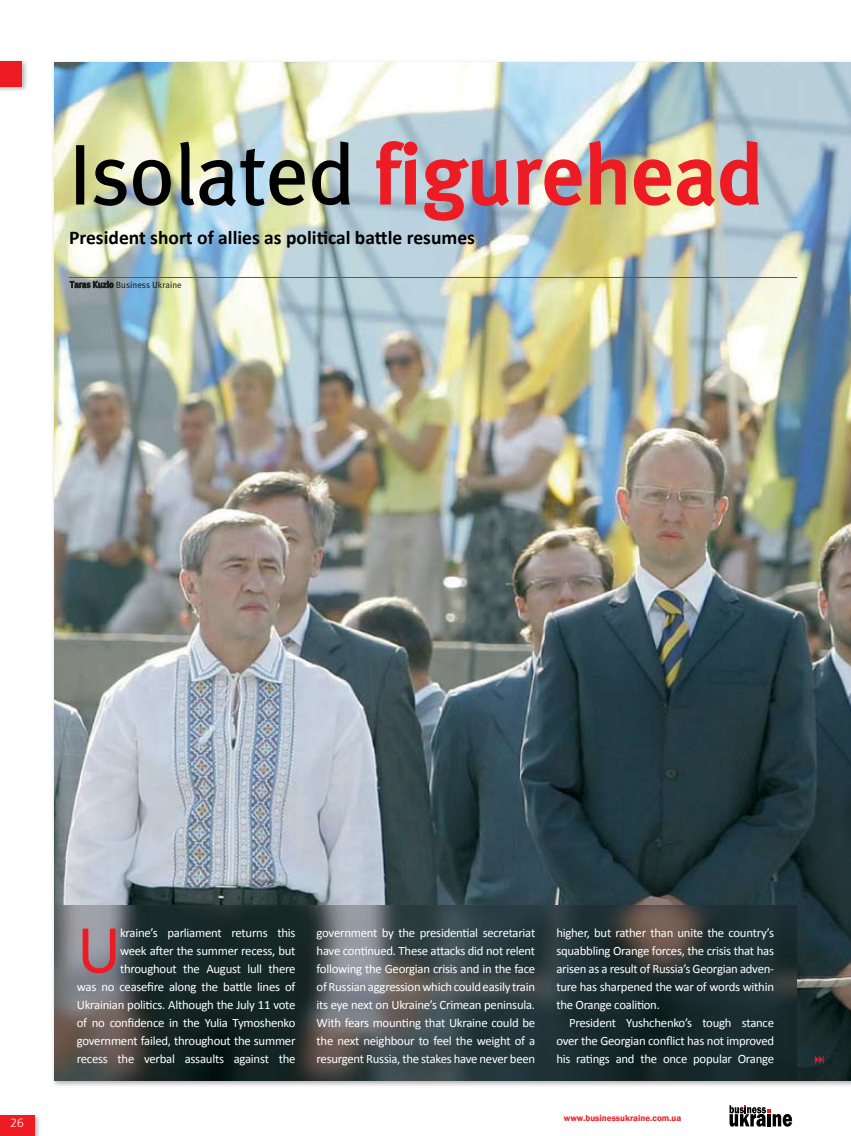
<style>
.page{position:relative;width:851px;height:1136px;background:#fff}
.page>*{position:absolute;margin:0;border:0;box-sizing:border-box;transform-origin:0 0}
.t1{font:84.45px "Meta Plus Medium H Roman";color:#ed1c24}
.t2{font:69.45px "Calibri";color:#ed1c24}
.t3{font:700 19.5px "Calibri";color:#000}
.t4{font:12.75px/18px "Calibri";letter-spacing:-.02em;color:#fff;text-align:justify}
.t5{font:300 12px "H Fruti";color:#fff}
.t6{font:600 9px "Franklin Gothic";color:#ed1c24}
.t7{font:9px "Meta Plus Book H Roman";color:#000}
.s1{font-family:"Meta Plus Normal H Roman";color:#000}
</style>
<div class="page">
<img style="left:54px;top:63px;width:796px;height:1017px">
<img style="left:54px;top:904px;width:742px;height:176px">
<svg style="left:729px;top:1105px;width:63px;height:21px"></svg>
<div style="left:0;top:1111px;width:42px;height:24px;background:#000;opacity:.3"></div>
<div style="left:0;top:1114px;width:35px;height:21px;background:#ed1c24"></div>
<div style="left:0;top:57px;width:30px;height:37px;background:#000;opacity:.3"></div>
<div style="left:0;top:61px;width:22px;height:25px;background:#ed1c24"></div>
<div style="left:76px;top:145px;width:8px;height:59px;border:1px solid #000"></div>
<img style="left:93px;top:159px;width:78px;height:47px">
<img style="left:180px;top:142px;width:125px;height:65px">
<svg style="left:311px;top:140px;width:40px;height:66px;background:#a7b3a9"></svg>
<img style="left:375px;top:140px;width:207px;height:81px">
<svg style="left:588px;top:140px;width:38px;height:65px;background:#ac9c88"></svg>
<img style="left:633px;top:140px;width:127px;height:257px">
<hr style="left:69px;top:277px;width:727px;height:1px;background:#ed1c24">
<svg style="left:69px;top:281px;width:45px;height:7px"></svg>
<svg style="left:815px;top:1055px;width:8px;height:7px"></svg>
<h1 class="t1" style="left:69px;top:126px;width:696px"><span class="s1">Isolated</span> figurehead</h1>
<h3 class="t3" style="left:69px;top:226px;width:407px">President short of allies as political battle resumes</h3>
<p class="t7" style="left:70px;top:279px;width:113px">Taras Kuzio Business Ukraine</p>
<p class="t5" style="left:11px;top:1116px;width:15px">26</p>
<p class="t4" style="left:77px;top:922px;width:220px;text-align:right">kraine’s parliament returns this<br>week after the summer recess, but throughout the August lull there<br>was no ceasefire along the battle lines of Ukrainian politics. Although the July 11 vote of no confidence in the Yulia Tymoshenko government failed, throughout the summer recess the verbal assaults against the</p>
<p class="t4" style="left:316px;top:922px;width:220px">government by the presidential secretariat have continued. These attacks did not relent following the Georgian crisis and in the face of Russian aggression which could easily train its eye next on Ukraine’s Crimean peninsula.<br>With fears mounting that Ukraine could be the next neighbour to feel the weight of a resurgent Russia, the stakes have never been</p>
<p class="t4" style="left:556px;top:922px;width:219px">higher, but rather than unite the country’s squabbling Orange forces, the crisis that has arisen as a result of Russia’s Georgian adven&shy;ture has sharpened the war of words within the Orange coalition.</p>
<h2 class="t2" style="left:77px;top:906px;width:46px">U</h2>
<p class="t4" style="left:556px;top:1012px;width:219px;text-indent:13px">President Yushchenko’s tough stance over the Georgian conflict has not improved his ratings and the once popular Orange</p>
<p class="t6" style="left:564px;top:1112px;width:119px">www.businessukraine.com.ua</p>
</div>
